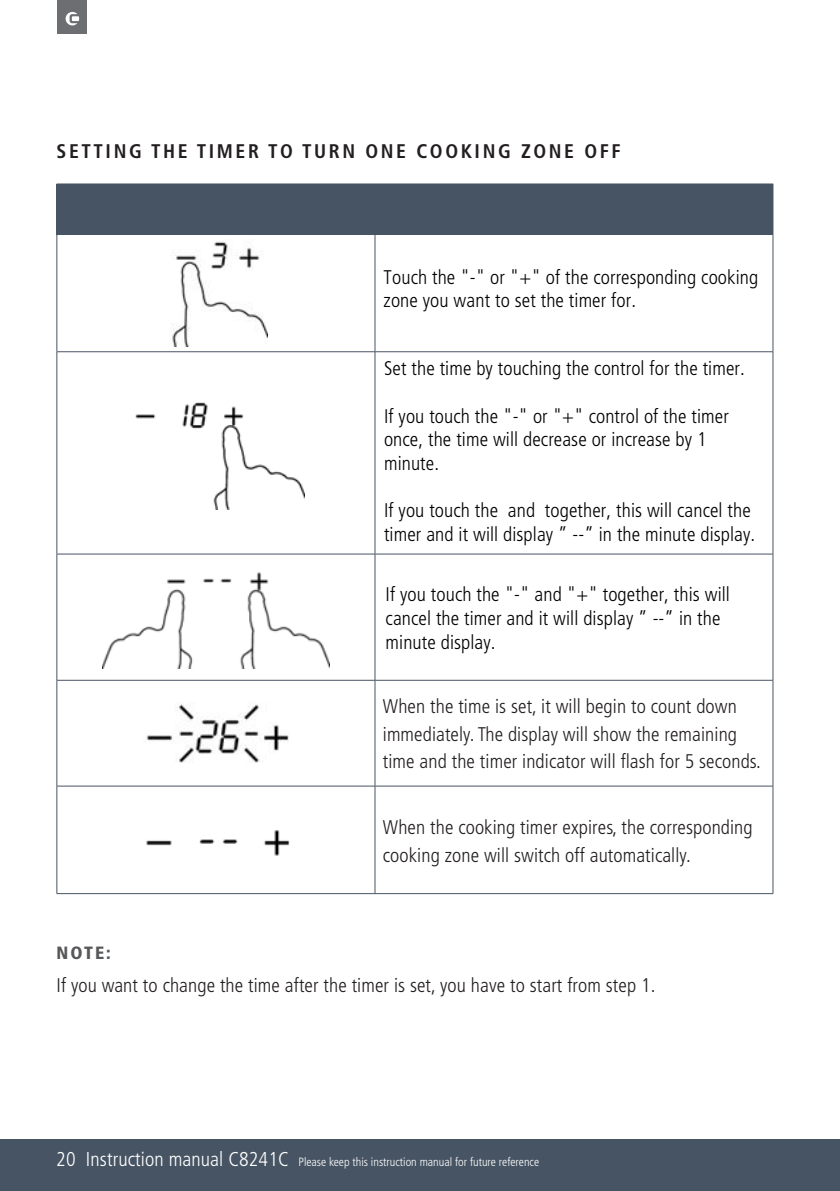
<style>
.page{position:relative;width:840px;height:1191px;background:#fff}
.page>*{position:absolute;margin:0;border:0;box-sizing:border-box;transform-origin:0 0}
.t1{font:300 condensed 19.8px/23.6px "Frutiger LT Pro";letter-spacing:.005em;color:#000}
.t2{font:300 condensed 19.8px/27.6px "Frutiger";letter-spacing:.005em;color:#231f20}
.t3{font:700 condensed 19.8px "Frutiger";letter-spacing:.13em;color:#231f20}
.t4{font:900 condensed 17.8px "Frutiger";color:#57585a}
.t5{font:300 condensed 12px "Frutiger";color:#fff}
.s1{font-size:20px}
</style>
<div class="page">
<div style="left:0;top:1139px;width:839px;height:52px;background:#475464"></div>
<div style="left:57px;top:0;width:30px;height:34px;background:#6d6e71"></div>
<svg style="left:66px;top:12px;width:13px;height:13px"></svg>
<div style="left:57px;top:184px;width:715px;height:50px;background:#475464"></div>
<hr style="left:56px;top:184px;width:1px;height:50px;background:#475464">
<hr style="left:772px;top:184px;width:1px;height:50px;background:#475464">
<hr style="left:57px;top:234px;width:318px;height:1px;background:#475464">
<hr style="left:56px;top:234px;width:1px;height:117px;background:#475464">
<hr style="left:375px;top:234px;width:397px;height:1px;background:#475464">
<hr style="left:374px;top:234px;width:1px;height:117px;background:#475464">
<hr style="left:772px;top:234px;width:1px;height:117px;background:#475464">
<hr style="left:57px;top:351px;width:318px;height:1px;background:#475464">
<hr style="left:56px;top:352px;width:1px;height:202px;background:#475464">
<hr style="left:375px;top:351px;width:397px;height:1px;background:#475464">
<hr style="left:374px;top:352px;width:1px;height:202px;background:#475464">
<hr style="left:772px;top:352px;width:1px;height:202px;background:#475464">
<hr style="left:57px;top:554px;width:318px;height:1px;background:#475464">
<hr style="left:56px;top:554px;width:1px;height:126px;background:#475464">
<hr style="left:375px;top:554px;width:397px;height:1px;background:#475464">
<hr style="left:374px;top:554px;width:1px;height:126px;background:#475464">
<hr style="left:772px;top:554px;width:1px;height:126px;background:#475464">
<hr style="left:57px;top:680px;width:318px;height:1px;background:#475464">
<hr style="left:56px;top:680px;width:1px;height:106px;background:#475464">
<hr style="left:375px;top:680px;width:397px;height:1px;background:#475464">
<hr style="left:374px;top:680px;width:1px;height:106px;background:#475464">
<hr style="left:772px;top:680px;width:1px;height:106px;background:#475464">
<hr style="left:57px;top:785px;width:318px;height:1px;background:#475464">
<hr style="left:56px;top:786px;width:1px;height:107px;background:#475464">
<hr style="left:375px;top:785px;width:397px;height:1px;background:#475464">
<hr style="left:374px;top:786px;width:1px;height:107px;background:#475464">
<hr style="left:772px;top:786px;width:1px;height:107px;background:#475464">
<hr style="left:57px;top:893px;width:318px;height:1px;background:#475464">
<hr style="left:375px;top:893px;width:397px;height:1px;background:#475464">
<img style="left:170px;top:241px;width:97px;height:106px">
<img style="left:135px;top:402px;width:169px;height:107px">
<img style="left:103px;top:572px;width:226px;height:96px">
<img style="left:146px;top:704px;width:142px;height:59px">
<img style="left:146px;top:830px;width:143px;height:26px">
<p class="t3" style="left:57px;top:139px;width:565px">SETTING THE TIMER TO TURN ONE COOKING ZONE OFF</p>
<p class="t1" style="left:383px;top:265px;width:376px">Touch the "-" or "+" of the corresponding cooking zone you want to set the timer for.</p>
<p class="t1" style="left:384px;top:357px;width:362px">Set the time by touching the control for the timer.</p>
<p class="t1" style="left:384px;top:404px;width:346px">If you touch the "-" or "+" control of the timer once, the time will decrease or increase by 1 minute.</p>
<p class="t1" style="left:384px;top:499px;width:372px">If you touch the and together, this will cancel the timer and it will display ” --” in the minute display.</p>
<p class="t1" style="left:385px;top:583px;width:345px">If you touch the "-" and "+" together, this will cancel the timer and it will display ” --” in the minute display.</p>
<p class="t2" style="left:382px;top:694px;width:379px">When the time is set, it will begin to count down immediately. The display will show the remaining time and the timer indicator will flash for 5 seconds.</p>
<p class="t2" style="left:382px;top:815px;width:371px">When the cooking timer expires, the corresponding cooking zone will switch off automatically.</p>
<p class="t4" style="left:57px;top:942px;width:56px">NOTE:</p>
<p class="t2" style="left:57px;top:972px;width:600px">If you want to change the time after the timer is set, you have to start from step 1.</p>
<p class="t5" style="left:56px;top:1157px;width:484px"><span class="s1">20 Instruction manual C8241C</span> Please keep this instruction manual for future reference</p>
</div>
